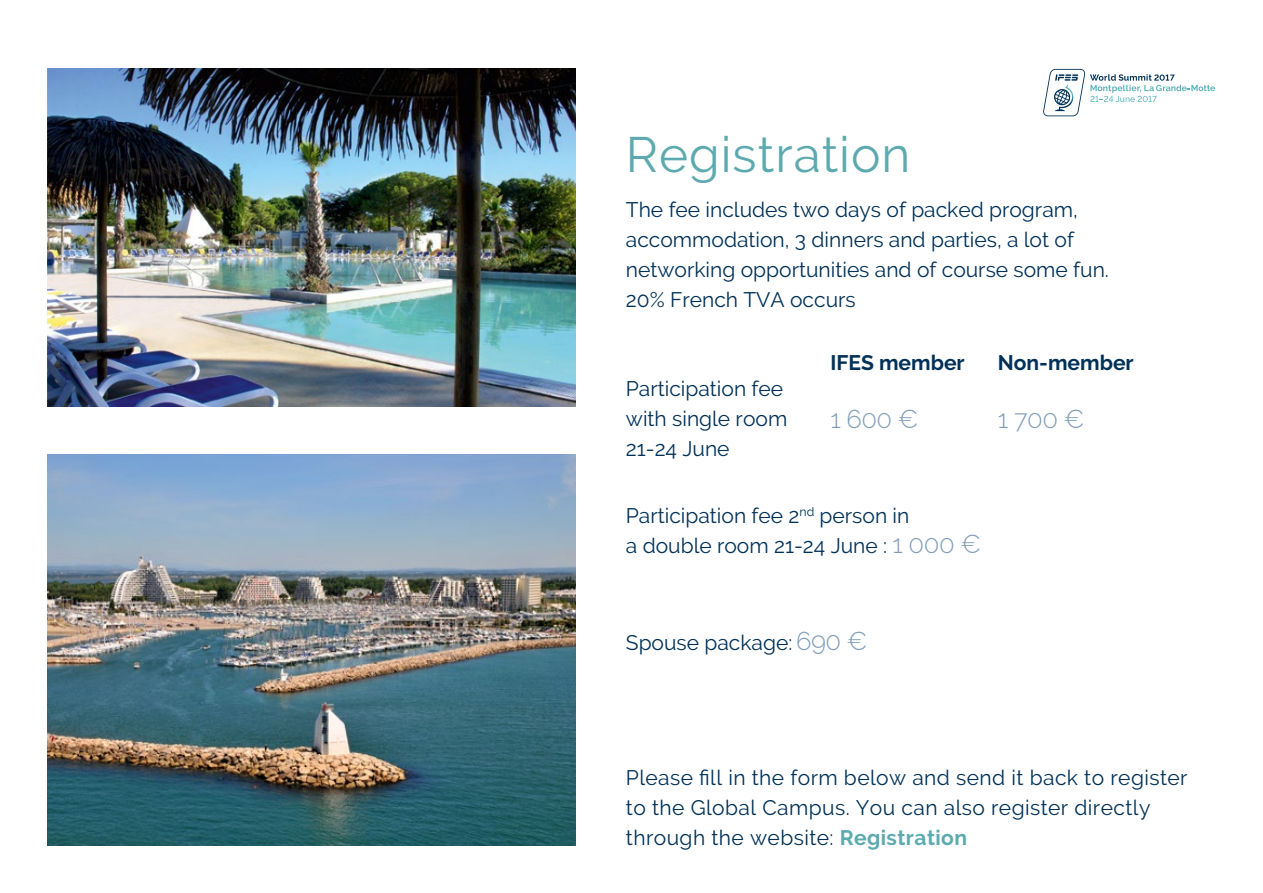
<style>
.page{position:relative;width:1263px;height:893px;background:#fff}
.page>*{position:absolute;margin:0;border:0;box-sizing:border-box;transform-origin:0 0}
.t1{font:49.5px "Raleway";letter-spacing:.02em;color:#5caaaf}
.t2{font:300 25.5px "Raleway";letter-spacing:-.02em;color:#809db8}
.t3{font:21px/30px "Raleway";color:#003158}
.t4{font:21px/30px "Raleway";letter-spacing:.02em;color:#003158}
.t5{font:700 21px "Raleway";color:#003158}
.s1{font-weight:300;font-size:25.5px;color:#809db8}
.s2{font-weight:700;color:#5caaaf}
</style>
<div class="page">
<img style="left:47px;top:455px;width:529px;height:391px">
<img style="left:47px;top:69px;width:529px;height:337px">
<svg style="left:1043px;top:69px;width:172px;height:47px"></svg>
<h1 class="t1" style="left:626px;top:126px;width:286px">Registration</h1>
<p class="t3" style="left:626px;top:195px;width:484px">The fee includes two days of packed program, accommodation, 3 dinners and parties, a lot of networking opportunities and of course some fun.<br>20% French TVA occurs</p>
<p class="t3" style="left:626px;top:374px;width:163px">Participation fee with single room<br>21-24 June</p>
<p class="t5" style="left:830px;top:351px;width:136px">IFES member</p>
<p class="t5" style="left:998px;top:351px;width:137px">Non-member</p>
<p class="t2" style="left:830px;top:404px;width:90px">1 600 €</p>
<p class="t2" style="left:998px;top:404px;width:88px">1 700 €</p>
<p class="t3" style="left:626px;top:500px;width:357px">Participation fee 2<sup>nd</sup> person in<br>a double room 21-24 June : <span class="s1">1 000 €</span></p>
<p class="t3" style="left:626px;top:628px;width:243px">Spouse package: <span class="s1">690 €</span></p>
<p class="t4" style="left:626px;top:763px;width:563px">Please fill in the form below and send it back to register to the Global Campus. You can also register directly through the website: <span class="s2">Registration</span></p>
</div>
